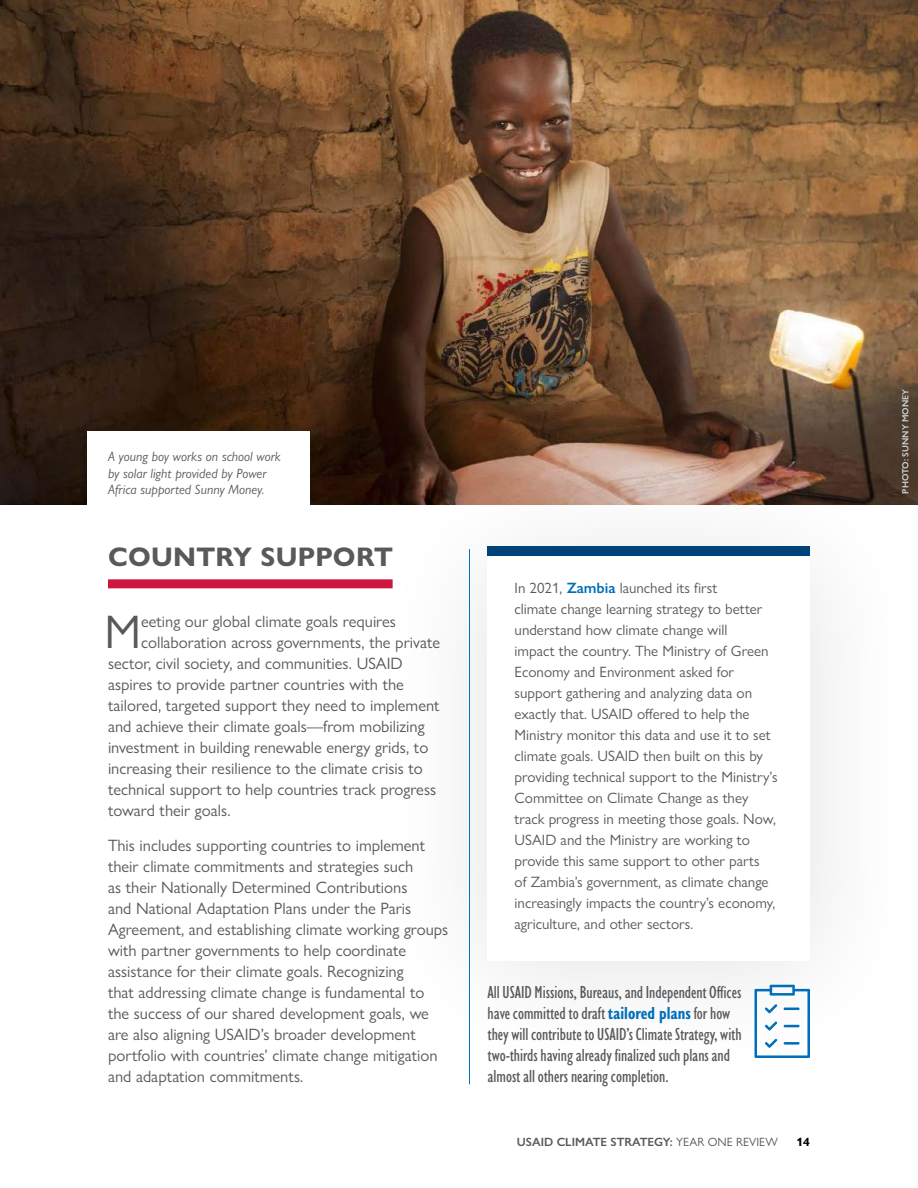
<style>
.page{position:relative;width:918px;height:1188px;background:#fff}
.page>*{position:absolute;margin:0;border:0;box-sizing:border-box;transform-origin:0 0}
.body_copy_first_para{font:47.25px "Gill Sans Nova";color:#58595b}
.A_Head{font:700 27px "Gill Sans Nova";letter-spacing:.01em;color:#58595b}
.stat_text{font:500 condensed 18px/21px "Gill Sans Nova";color:#58595b}
.body_copy{font:16.5px/21px "Gill Sans Nova";color:#58595b}
.body_copy_first_para-2{font:16.5px "Gill Sans Nova";color:#58595b}
.box_text{font:15px/21px "Gill Sans Nova";color:#58595b}
.caption_in_dip_box{font:italic 13.5px/16.5px "Gill Sans Nova";color:#58595b}
.t1{font:600 12px "Gill Sans Nova";color:#58595b}
.t2{font:700 12px "Gill Sans Nova";color:#000}
.credit{font:600 9px "Gill Sans Nova";color:#d1d3d4}
.s1{font-weight:600;color:#006fb9}
.s2{font-weight:700;color:#006fb9}
.s3{font-weight:400}
</style>
<div class="page">
<div style="left:108px;top:579px;width:285px;height:9px;background:#cd163f"></div>
<img style="left:0;top:0;width:918px;height:504px">
<div style="left:88px;top:431px;width:222px;height:91px;background:#fff"></div>
<div style="left:374px;top:448px;width:544px;height:634px;background:#000;opacity:.12"></div>
<div style="left:488px;top:555px;width:322px;height:406px;background:#fff"></div>
<svg style="left:755px;top:985px;width:55px;height:73px"></svg>
<hr style="left:469px;top:549px;width:1px;height:535px;background:#0074bc">
<div style="left:488px;top:546px;width:322px;height:10px;background:#00437b"></div>
<p class="caption_in_dip_box" style="left:108px;top:448px;width:174px">A young boy works on school work by solar light provided by Power<br>Africa supported Sunny Money.</p>
<p class="A_Head" style="left:108px;top:540px;width:286px">COUNTRY SUPPORT</p>
<p class="body_copy_first_para" style="left:104px;top:603px;width:38px">M</p>
<p class="body_copy_first_para-2" style="left:141px;top:612px;width:256px">eeting our global climate goals requires</p>
<p class="body_copy_first_para-2" style="left:141px;top:633px;width:300px">collaboration across governments, the private</p>
<p class="body_copy_first_para-2" style="left:108px;top:654px;width:296px">sector, civil society, and communities. USAID</p>
<p class="body_copy_first_para-2" style="left:108px;top:675px;width:297px">aspires to provide partner countries with the</p>
<p class="body_copy_first_para-2" style="left:108px;top:696px;width:333px">tailored, targeted support they need to implement</p>
<p class="body_copy_first_para-2" style="left:108px;top:717px;width:318px">and achieve their climate goals—from mobilizing</p>
<p class="body_copy_first_para-2" style="left:108px;top:738px;width:322px">investment in building renewable energy grids, to</p>
<p class="body_copy_first_para-2" style="left:108px;top:759px;width:316px">increasing their resilience to the climate crisis to</p>
<p class="body_copy_first_para-2" style="left:108px;top:780px;width:330px">technical support to help countries track progress</p>
<p class="body_copy_first_para-2" style="left:108px;top:801px;width:124px">toward their goals.</p>
<p class="body_copy" style="left:108px;top:835px;width:342px">This includes supporting countries to implement their climate commitments and strategies such<br>as their Nationally Determined Contributions<br>and National Adaptation Plans under the Paris Agreement, and establishing climate working groups with partner governments to help coordinate assistance for their climate goals. Recognizing<br>that addressing climate change is fundamental to the success of our shared development goals, we are also aligning USAID’s broader development portfolio with countries’ climate change mitigation and adaptation commitments.</p>
<p class="box_text" style="left:515px;top:577px;width:264px">In 2021, <span class="s1">Zambia</span> launched its first<br>climate change learning strategy to better understand how climate change will<br>impact the country. The Ministry of Green Economy and Environment asked for support gathering and analyzing data on exactly that. USAID offered to help the Ministry monitor this data and use it to set climate goals. USAID then built on this by providing technical support to the Ministry’s Committee on Climate Change as they track progress in meeting those goals. Now, USAID and the Ministry are working to provide this same support to other parts<br>of Zambia’s government, as climate change increasingly impacts the country’s economy, agriculture, and other sectors.</p>
<p class="stat_text" style="left:488px;top:981px;width:256px">All USAID Missions, Bureaus, and Independent Offices have committed to draft <span class="s2">tailored plans</span> for how they will contribute to USAID’s Climate Strategy, with two-thirds having already finalized such plans and almost all others nearing completion.</p>
<p class="t1" style="left:517px;top:1135px;width:263px">USAID CLIMATE STRATEGY: <span class="s3">YEAR ONE REVIEW</span></p>
<p class="t2" style="left:796px;top:1135px;width:15px">14</p>
<p class="credit" style="left:900px;top:494px;width:106px;rotate:-90deg">PHOTO: SUNNY MONEY</p>
</div>
